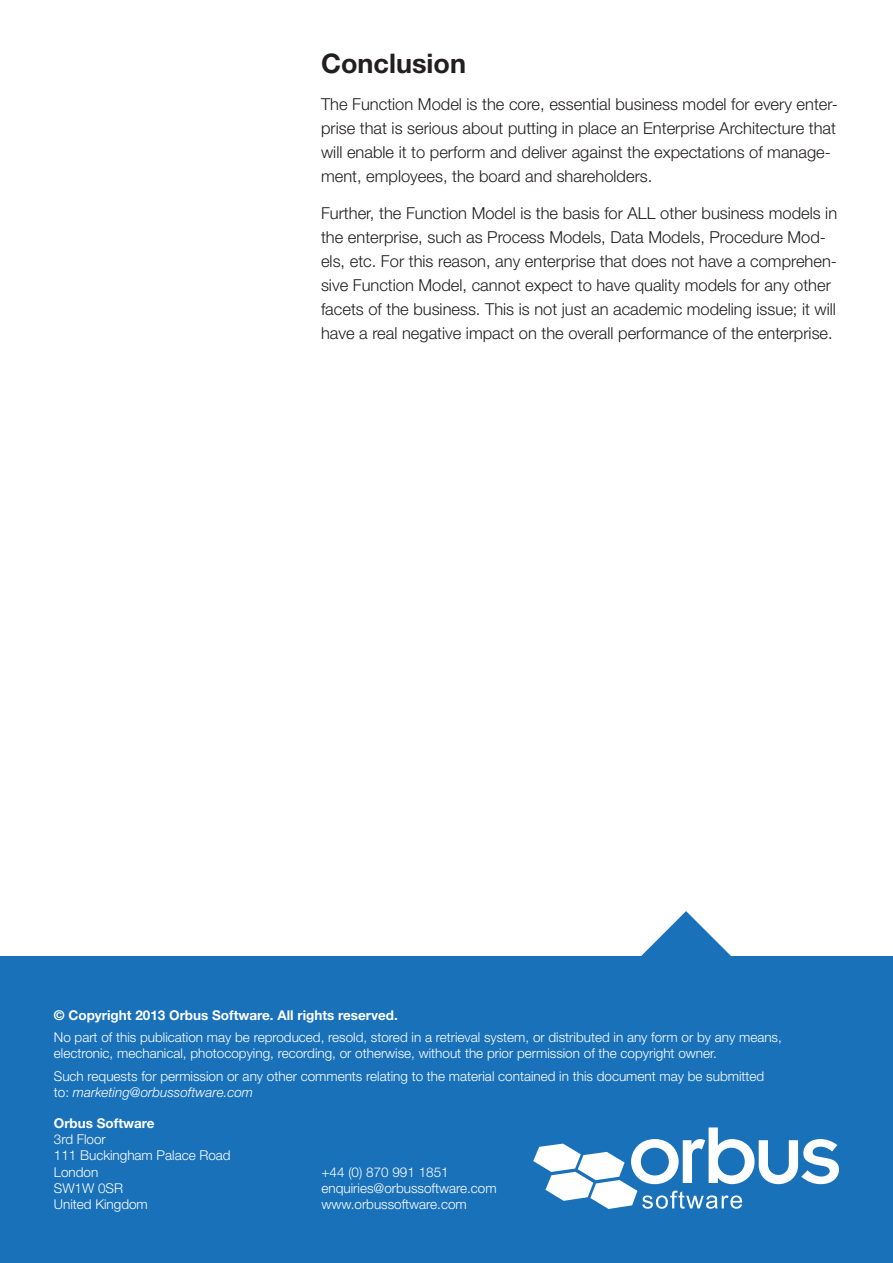
<style>
.page{position:relative;width:893px;height:1263px;background:#fff}
.page>*{position:absolute;margin:0;border:0;box-sizing:border-box;transform-origin:0 0}
.t1{font:700 27px "Helvetica Neue LT Std";color:#231f20}
.t2{font:300 16.5px/24px "Helvetica Neue LT Std";color:#231f20}
.t3{font:300 13.5px/16.2px "Helvetica Neue LT Std";color:#fff}
.t4{font:700 13.5px "Helvetica Neue LT Std";color:#fff}
.s1{font-style:italic}
.s2{font-weight:700}
</style>
<div class="page">
<div style="left:0;top:956px;width:893px;height:307px;background:#1971ba"></div>
<svg style="left:533px;top:1127px;width:306px;height:82px"></svg>
<svg style="left:641px;top:911px;width:90px;height:45px"></svg>
<p class="t1" style="left:321px;top:47px;width:146px">Conclusion</p>
<p class="t2" style="left:321px;top:92px;width:518px">The Function Model is the core, essential business model for every enter&shy;prise that is serious about putting in place an Enterprise Architecture that will enable it to perform and deliver against the expectations of manage&shy;ment, employees, the board and shareholders.</p>
<p class="t2" style="left:321px;top:201px;width:518px">Further, the Function Model is the basis for ALL other business models in the enterprise, such as Process Models, Data Models, Procedure Mod&shy;els, etc. For this reason, any enterprise that does not have a comprehen&shy;sive Function Model, cannot expect to have quality models for any other facets of the business. This is not just an academic modeling issue; it will have a real negative impact on the overall performance of the enterprise.</p>
<p class="t4" style="left:54px;top:1006px;width:346px">© Copyright 2013 Orbus Software. All rights reserved.</p>
<p class="t3" style="left:54px;top:1029px;width:729px">No part of this publication may be reproduced, resold, stored in a retrieval system, or distributed in any form or by any means, electronic, mechanical, photocopying, recording, or otherwise, without the prior permission of the copyright owner.</p>
<p class="t3" style="left:54px;top:1068px;width:712px">Such requests for permission or any other comments relating to the material contained in this document may be submitted to: <span class="s1">marketing@orbussoftware.com</span></p>
<p class="t3" style="left:54px;top:1115px;width:178px"><span class="s2">Orbus Software<br></span>3rd Floor<br>111 Buckingham Palace Road<br>London<br>SW1W 0SR<br>United Kingdom</p>
<p class="t3" style="left:321px;top:1163px;width:177px">+44 (0) 870 991 1851 enquiries@orbussoftware.com www.orbussoftware.com</p>
</div>
